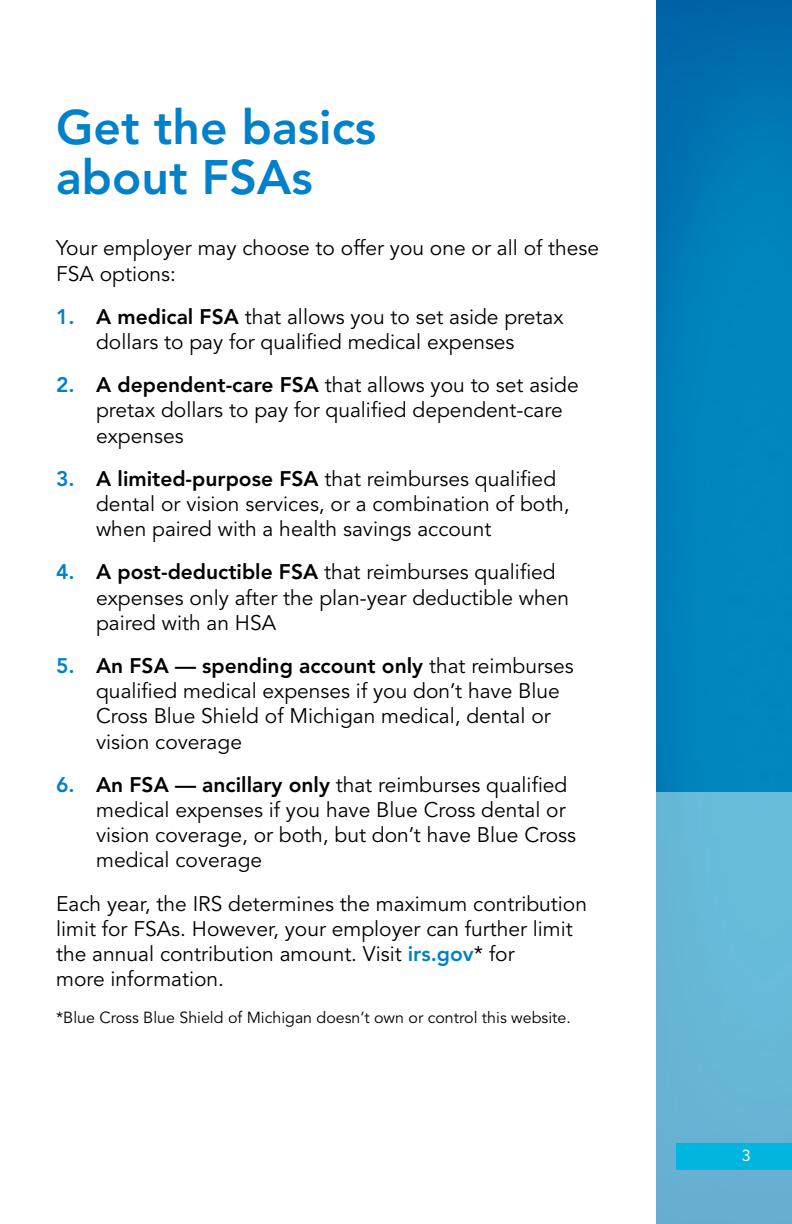
<style>
.page{position:relative;width:792px;height:1224px;background:#fff}
.page>*{position:absolute;margin:0;border:0;box-sizing:border-box;transform-origin:0 0}
.t1{font:800 48px/50px "Avenir LT Std";color:#0081c9}
.t2{font:21px/25.2px "Avenir LT Std";color:#000}
.t3{font:16px "Avenir LT Std";color:#000}
.t4{font:16px "Avenir LT Std";color:#fff}
.s1{font-weight:800;color:#0081c9}
.s2{font-weight:800}
</style>
<div class="page">
<img style="left:657px;top:0;width:135px;height:792px">
<div style="left:657px;top:792px;width:135px;height:432px;background:#67b8d7"></div>
<div style="left:676px;top:1143px;width:116px;height:27px;background:#00b6de"></div>
<h1 class="t1" style="left:56px;top:103px;width:322px">Get the basics about FSAs</h1>
<p class="t2" style="left:56px;top:236px;width:544px">Your employer may choose to offer you one or all of these<br>FSA options:</p>
<p class="t2" style="left:56px;top:305px;width:509px;text-align:center"><span class="s1">1.</span> <span class="s2">A medical FSA</span> that allows you to set aside pretax dollars to pay for qualified medical expenses</p>
<p class="t2" style="left:96px;top:373px;width:484px;text-indent:-40px"><span class="s1">2.</span> <span class="s2">A dependent-care FSA</span> that allows you to set aside pretax dollars to pay for qualified dependent‑care expenses</p>
<p class="t2" style="left:96px;top:467px;width:475px;text-indent:-40px"><span class="s1">3.</span> <span class="s2">A limited-purpose FSA</span> that reimburses qualified dental or vision services, or a combination of both, when paired with a health savings account</p>
<p class="t2" style="left:96px;top:560px;width:474px;text-indent:-40px"><span class="s1">4.</span> <span class="s2">A post-deductible FSA</span> that reimburses qualified expenses only after the plan-year deductible when paired with an HSA</p>
<p class="t2" style="left:96px;top:654px;width:479px;text-indent:-40px"><span class="s1">5.</span> <span class="s2">An FSA — spending account only</span> that reimburses qualified medical expenses if you don’t have Blue Cross Blue Shield of Michigan medical, dental or vision coverage</p>
<p class="t2" style="left:96px;top:773px;width:481px;text-indent:-40px"><span class="s1">6.</span> <span class="s2">An FSA — ancillary only</span> that reimburses qualified medical expenses if you have Blue Cross dental or vision coverage, or both, but don’t have Blue Cross medical coverage</p>
<p class="t2" style="left:56px;top:891px;width:532px">Each year, the IRS determines the maximum contribution limit for FSAs. However, your employer can further limit the annual contribution amount. Visit <span class="s1">irs.gov</span>* for<br>more information.</p>
<p class="t3" style="left:56px;top:1009px;width:516px">*Blue Cross Blue Shield of Michigan doesn’t own or control this website.</p>
<p class="t4" style="left:742px;top:1146px;width:10px">3</p>
</div>
